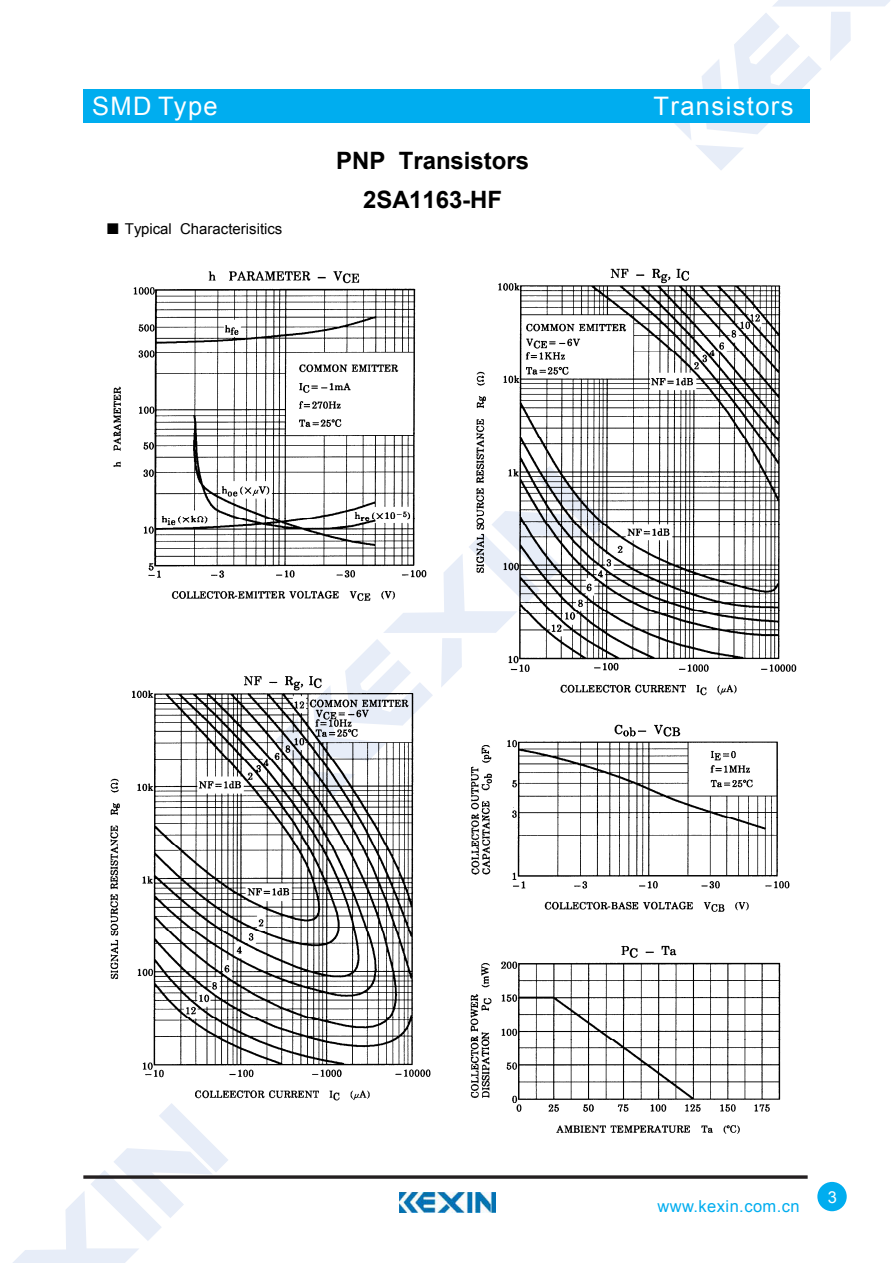
<style>
.page{position:relative;width:893px;height:1263px;background:#fff}
.page>*{position:absolute;margin:0;border:0;box-sizing:border-box;transform-origin:0 0}
.t1{font:25.5px "Arial";letter-spacing:.055em;color:#fff}
.t2{font:700 24px/39.3px "Arial";color:#000;text-align:center}
.t3{font:16.5px "Arial";letter-spacing:.025em;color:#00adef}
.t4{font:16.5px "Arial";color:#fff}
.t5{font:15px "Arial";color:#000}
.s1{font-family:"Sim Sun"}
</style>
<div class="page">
<svg style="left:345px;top:554px;width:121px;height:133px"></svg>
<svg style="left:674px;top:0;width:216px;height:170px"></svg>
<svg style="left:13px;top:1103px;width:215px;height:160px"></svg>
<div style="left:83px;top:89px;width:726px;height:34px;background:#00adef"></div>
<svg style="left:83px;top:1175px;width:725px;height:4px;background:#433f40"></svg>
<div style="left:817px;top:1182px;width:30px;height:29px;background:#00adef;border-radius:50%"></div>
<img style="left:400px;top:1193px;width:95px;height:20px">
<img style="left:133px;top:271px;width:297px;height:332px">
<svg style="left:113px;top:350px;width:317px;height:84px"></svg>
<svg style="left:113px;top:434px;width:317px;height:84px"></svg>
<img style="left:466px;top:268px;width:331px;height:428px">
<svg style="left:466px;top:352px;width:331px;height:86px"></svg>
<img style="left:110px;top:673px;width:323px;height:428px">
<svg style="left:110px;top:845px;width:323px;height:86px"></svg>
<svg style="left:110px;top:931px;width:323px;height:86px"></svg>
<img style="left:471px;top:724px;width:307px;height:94px">
<svg style="left:471px;top:818px;width:319px;height:94px"></svg>
<img style="left:470px;top:945px;width:311px;height:95px">
<svg style="left:470px;top:1040px;width:311px;height:94px"></svg>
<h1 class="t1" style="left:92px;top:89px;width:127px">SMD Type</h1>
<p class="t5" style="left:106px;top:219px;width:178px"><span class="s1">■</span> Typical Characterisitics</p>
<h2 class="t2" style="left:336px;top:142px;width:195px">PNP Transistors<br>2SA1163-HF</h2>
<h1 class="t1" style="left:654px;top:89px;width:141px">Transistors</h1>
<p class="t3" style="left:657px;top:1196px;width:144px">www.kexin.com.cn</p>
<p class="t4" style="left:828px;top:1186px;width:11px">3</p>
</div>
